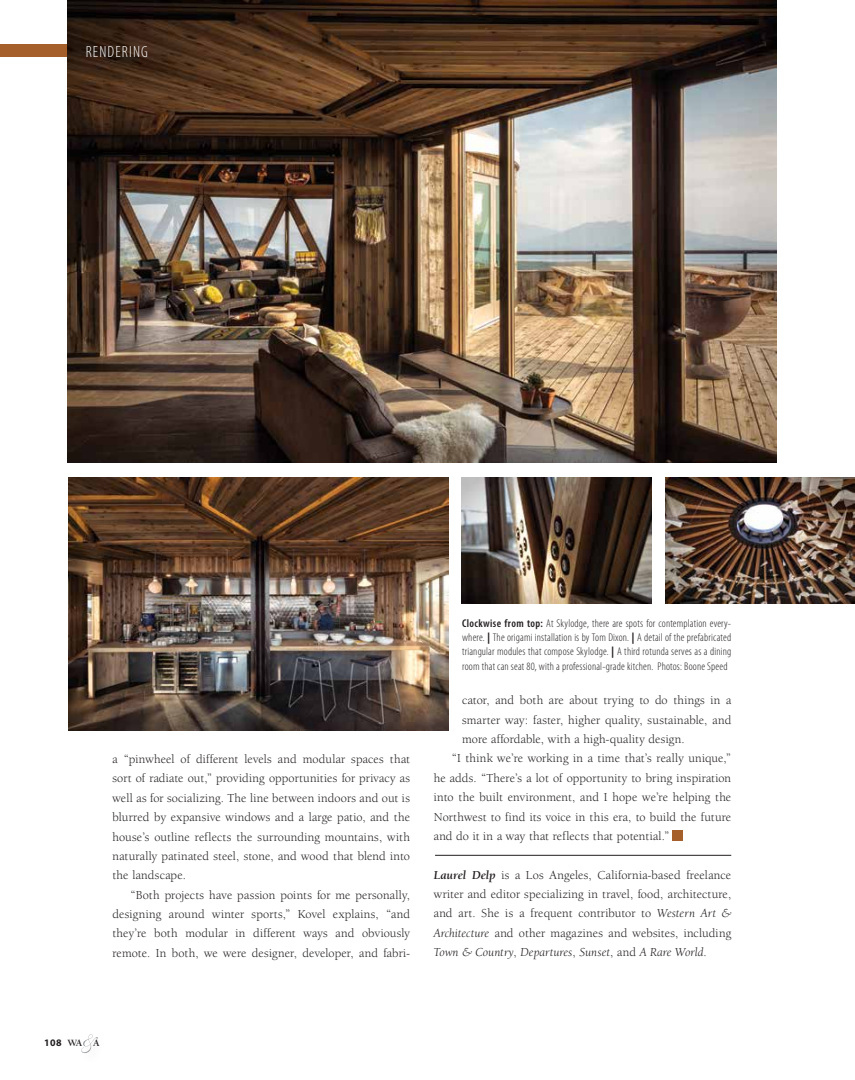
<style>
.page{position:relative;width:855px;height:1080px;background:#fff}
.page>*{position:absolute;margin:0;border:0;box-sizing:border-box;transform-origin:0 0}
.t1{font:300 condensed 16.25px "Myriad Pro";letter-spacing:.07em;color:#fff}
.t2{font:12.5px/19.4px "Berkeley Oldstyle IT Cby BT";letter-spacing:.015em;color:#231f20;text-align:justify}
.t3{font:300 condensed 11.25px/13.8px "Myriad Pro";letter-spacing:.015em;color:#231f20;text-align:justify}
.t4{font:700 10px "Myriad Pro";color:#231f20}
.s1{font-weight:600}
.s2{font-weight:700;font-stretch:normal}
.s3{font-weight:700;font-style:italic}
.s4{font-style:italic}
.s5{font-family:"Berkeley Oldstyle IT Cby BT";font-size:9.88px}
</style>
<div class="page">
<div style="left:0;top:44px;width:69px;height:13px;background:#a55f2b"></div>
<svg style="left:81px;top:1034px;width:17px;height:19px"></svg>
<div style="left:672px;top:830px;width:11px;height:10px;background:#a55f2b"></div>
<hr style="left:435px;top:855px;width:296px;height:1px;background:#231f20">
<img style="left:69px;top:477px;width:380px;height:253px">
<img style="left:68px;top:0;width:708px;height:463px">
<img style="left:461px;top:477px;width:191px;height:127px">
<img style="left:665px;top:477px;width:190px;height:127px">
<h1 class="t1" style="left:86px;top:42px;width:64px">Rendering</h1>
<p class="t2" style="left:112px;top:749px;width:299px">a “pinwheel of different levels and modular spaces that sort of radiate out,” providing opportunities for privacy as well as for socializing. The line between indoors and out is blurred by expansive windows and a large patio, and the house’s outline reflects the surrounding mountains, with naturally patinated steel, stone, and wood that blend into the landscape.</p>
<p class="t2" style="left:112px;top:885px;width:299px;text-indent:18px">“Both projects have passion points for me personally, designing around winter sports,” Kovel explains, “and they’re both modular in different ways and obviously remote. In both, we were designer, developer, and fabri-</p>
<p class="t3" style="left:462px;top:617px;width:271px"><span class="s1">Clockwise from top:</span> At Skylodge, there are spots for contemplation every&shy;where. <span class="s2">|</span> The origami installation is by Tom Dixon. <span class="s2">|</span> A detail of the prefabricated triangular modules that compose Skylodge. <span class="s2">|</span> A third rotunda serves as a dining</p>
<p class="t3" style="left:462px;top:659px;width:267px">room that can seat 80, with a professional-grade kitchen. Photos: Boone Speed</p>
<p class="t2" style="left:462px;top:691px;width:271px">cator, and both are about trying to do things in a</p>
<p class="t2" style="left:462px;top:710px;width:271px">smarter way: faster, higher quality, sustainable, and</p>
<p class="t2" style="left:462px;top:729px;width:224px">more affordable, with a high-quality design.</p>
<p class="t2" style="left:452px;top:749px;width:281px">“I think we’re working in a time that’s really unique,”</p>
<p class="t2" style="left:434px;top:768px;width:299px">he adds. “There’s a lot of opportunity to bring inspiration</p>
<p class="t2" style="left:434px;top:787px;width:299px">into the built environment, and I hope we’re helping the</p>
<p class="t2" style="left:434px;top:807px;width:299px">Northwest to find its voice in this era, to build the future</p>
<p class="t2" style="left:434px;top:826px;width:237px">and do it in a way that reflects that potential.”</p>
<p class="t2" style="left:434px;top:865px;width:299px"><span class="s3">Laurel Delp</span> is a Los Angeles, California-based freelance writer and editor specializing in travel, food, architecture, and art. She is a frequent contributor to <span class="s4">Western Art &amp; Architecture</span> and other magazines and websites, including <span class="s4">Town &amp; Country</span>, <span class="s4">Departures</span>, <span class="s4">Sunset</span>, and <span class="s4">A Rare World</span>.</p>
<p class="t4" style="left:44px;top:1036px;width:57px">108 <span class="s5">WA A</span></p>
</div>
